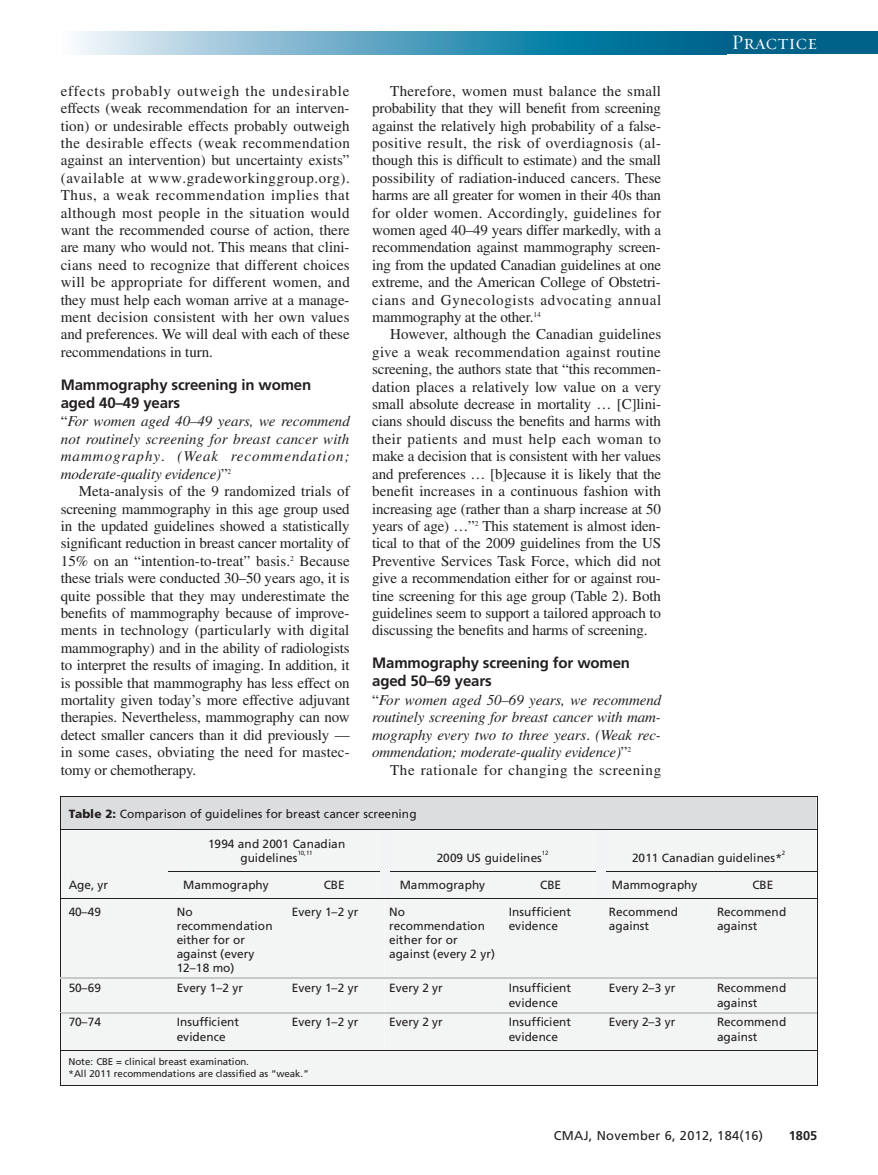
<style>
.page{position:relative;width:878px;height:1175px;background:#fff}
.page>*{position:absolute;margin:0;border:0;box-sizing:border-box;transform-origin:0 0}
.t1{font:21px "Requiem Display HTF Small Caps";letter-spacing:.005em;color:#fff}
.t2{font:15px/17.4px "Times LT Std";letter-spacing:-.005em;color:#231f20;text-align:justify}
.t3{font:italic 15px/17.4px "Times LT Std";letter-spacing:-.01em;color:#231f20;text-align:justify}
.t4{font:700 15px/18px "Frutiger LT Std";letter-spacing:-.01em;color:#231f20}
.t5{font:15px "Times LT Std";letter-spacing:.04em;color:#231f20}
.t6{font:12.75px "Frutiger LT Std";letter-spacing:.025em;color:#231f20}
.t7{font:700 12.75px "Frutiger LT Std";color:#231f20}
.t8{font:11.85px/14.1px "Frutiger";letter-spacing:-.005em;color:#231f20}
.t9{font:9.75px/11.6px "Frutiger";color:#231f20}
.t10{font:6.15px "Frutiger";color:#231f20}
.s1{font-style:normal}
.s2{font-weight:900}
</style>
<div class="page">
<div style="left:716px;top:32px;width:162px;height:22px;background:#006189"></div>
<svg style="left:78px;top:32px;width:638px;height:22px;background:#5ba4c0"></svg>
<svg style="left:60px;top:796px;width:757px;height:290px"></svg>
<p class="t2" style="left:61px;top:84px;width:290px">effects probably outweigh the undesirable effects (weak recommendation for an interven&shy;tion) or undesirable effects probably outweigh the desirable effects (weak recommendation against an intervention) but uncertainty exists” (available at www .gradeworkinggroup .org).<br>Thus, a weak recommendation implies that although most people in the situation would want the recommended course of action, there are many who would not. This means that clini&shy;cians need to recognize that different choices will be appropriate for different women, and they must help each woman arrive at a manage&shy;ment decision consistent with her own values and preferences. We will deal with each of these recommendations in turn.</p>
<p class="t4" style="left:61px;top:377px;width:252px">Mammography screening in women aged 40–49 years</p>
<p class="t3" style="left:61px;top:414px;width:290px"><span class="s1">“</span>For women aged 40–49 years, we recommend not routinely screening for breast cancer with mammography<span class="s1">.</span> (Weak recommendation; moderate-quality evidence)<span class="s1">”</span><sup>2</sup></p>
<p class="t2" style="left:61px;top:484px;width:290px;text-indent:18px">Meta-analysis of the 9 randomized trials of screening mammography in this age group used in the updated guidelines showed a statistically significant reduction in breast cancer mortality of 15% on an “intention-to-treat” basis.<sup>2</sup> Because these trials were conducted 30–50 years ago, it is quite possible that they may underestimate the benefits of mammography because of improve&shy;ments in technology (particularly with digital mammography) and in the ability of radiologists to interpret the results of imaging. In addition, it is possible that mammography has less effect on mortality given today’s more effective adjuvant therapies. Nevertheless, mammography can now detect smaller cancers than it did previously — in some cases, obviating the need for mastec&shy;tomy or chemotherapy.</p>
<p class="t2" style="left:372px;top:84px;width:290px;text-indent:18px">Therefore, women must balance the small probability that they will benefit from screening against the relatively high probability of a false&shy;positive result, the risk of overdiagnosis (al - though this is difficult to estimate) and the small possibility of radiation-induced cancers. These harms are all greater for women in their 40s than for older women. Accordingly, guidelines for women aged 40–49 years differ markedly, with a recommendation against mammography screen&shy;ing from the updated Canadian guidelines at one extreme, and the American College of Obstetri&shy;cians and Gynecologists advocating annual mammography at the other.<sup>14</sup></p>
<p class="t2" style="left:372px;top:327px;width:290px;text-indent:18px">However, although the Canadian guidelines give a weak recommendation against routine screening, the authors state that “this recommen&shy;dation places a relatively low value on a very small absolute decrease in mortality … [C]lini&shy;cians should discuss the benefits and harms with their patients and must help each woman to make a decision that is consistent with her values and preferences … [b]ecause it is likely that the benefit increases in a continuous fashion with increasing age (rather than a sharp increase at 50 years of age) …”<sup>2</sup> This statement is almost iden&shy;tical to that of the 2009 guidelines from the US Preventive Services Task Force, which did not give a recommendation either for or against rou&shy;tine screening for this age group (Table 2). Both guidelines seem to support a tailored approach to discussing the benefits and harms of screening.</p>
<p class="t4" style="left:372px;top:655px;width:259px">Mammography screening for women aged 50–69 years</p>
<p class="t3" style="left:372px;top:692px;width:290px"><span class="s1">“</span>For women aged 50–69 years, we recommend routinely screening for breast cancer with mam&shy;mography every two to three years<span class="s1">.</span> (Weak rec&shy;ommendation; moderate -quality evidence)<span class="s1">”</span><sup>2</sup></p>
<p class="t5" style="left:390px;top:764px;width:272px">The rationale for changing the screening</p>
<p class="t8" style="left:69px;top:807px;width:349px"><span class="s2">Table 2:</span> Comparison of guidelines for breast cancer screening</p>
<h1 class="t1" style="left:731px;top:30px;width:87px">Practice</h1>
<p class="t8" style="left:69px;top:878px;width:41px">Age, yr</p>
<p class="t8" style="left:240px;top:837px;width:106px;text-indent:-32px">1994 and 2001 Canadian guidelines</p>
<p class="t10" style="left:298px;top:850px;width:16px">10,11</p>
<p class="t8" style="left:437px;top:851px;width:107px">2009 US guidelines</p>
<p class="t10" style="left:542px;top:850px;width:8px">12</p>
<p class="t8" style="left:632px;top:851px;width:151px">2011 Canadian guidelines*</p>
<p class="t10" style="left:781px;top:850px;width:5px">2</p>
<p class="t8" style="left:183px;top:878px;width:87px">Mammography</p>
<p class="t8" style="left:324px;top:878px;width:23px">CBE</p>
<p class="t8" style="left:399px;top:878px;width:87px">Mammography</p>
<p class="t8" style="left:540px;top:878px;width:23px">CBE</p>
<p class="t8" style="left:612px;top:878px;width:87px">Mammography</p>
<p class="t8" style="left:752px;top:878px;width:23px">CBE</p>
<p class="t8" style="left:69px;top:905px;width:34px">40–49</p>
<p class="t8" style="left:177px;top:905px;width:97px">No recommendation either for or against (every<br>12–18 mo)</p>
<p class="t8" style="left:292px;top:905px;width:68px">Every 1–2 yr</p>
<p class="t8" style="left:389px;top:905px;width:107px">No recommendation either for or against (every 2 yr)</p>
<p class="t8" style="left:509px;top:905px;width:64px">Insufficient evidence</p>
<p class="t8" style="left:609px;top:905px;width:71px">Recommend against</p>
<p class="t8" style="left:717px;top:905px;width:71px">Recommend against</p>
<p class="t8" style="left:69px;top:982px;width:34px">50–69</p>
<p class="t8" style="left:177px;top:982px;width:68px">Every 1–2 yr</p>
<p class="t8" style="left:292px;top:982px;width:68px">Every 1–2 yr</p>
<p class="t8" style="left:389px;top:982px;width:55px">Every 2 yr</p>
<p class="t8" style="left:509px;top:981px;width:64px">Insufficient evidence</p>
<p class="t8" style="left:609px;top:982px;width:68px">Every 2–3 yr</p>
<p class="t8" style="left:717px;top:981px;width:71px">Recommend against</p>
<p class="t8" style="left:69px;top:1016px;width:34px">70–74</p>
<p class="t8" style="left:177px;top:1016px;width:64px">Insufficient evidence</p>
<p class="t8" style="left:292px;top:1016px;width:68px">Every 1–2 yr</p>
<p class="t8" style="left:389px;top:1016px;width:55px">Every 2 yr</p>
<p class="t8" style="left:509px;top:1016px;width:64px">Insufficient evidence</p>
<p class="t8" style="left:609px;top:1016px;width:68px">Every 2–3 yr</p>
<p class="t8" style="left:717px;top:1016px;width:71px">Recommend against</p>
<p class="t9" style="left:69px;top:1057px;width:242px">Note: CBE = clinical breast examination.<br>*All 2011 recommendations are classified as “weak.”</p>
<p class="t6" style="left:553px;top:1130px;width:211px">CMAJ, November 6, 2012, 184(16)</p>
<p class="t7" style="left:788px;top:1130px;width:30px">1805</p>
</div>
